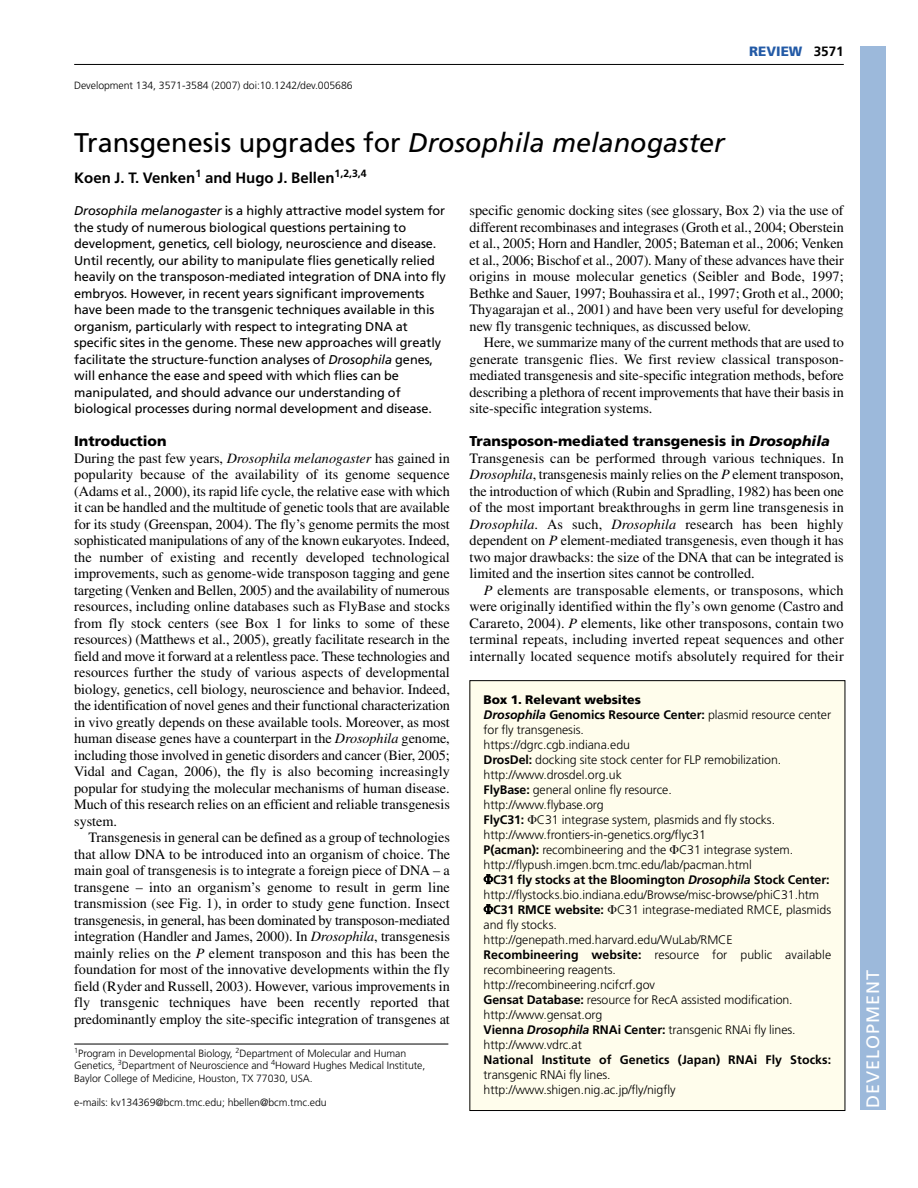
<style>
.page{position:relative;width:918px;height:1188px;background:#fff}
.page>*{position:absolute;margin:0;border:0;box-sizing:border-box;transform-origin:0 0}
.t1{font:27px "Frutiger LT Std";color:#000}
.t2{font:18px "Frutiger LT Std";letter-spacing:.055em;color:#fff}
.t3{font:700 15px "Frutiger LT Std";color:#000}
.t4{font:14.25px/16.5px "Times";letter-spacing:-.005em;color:#000;text-align:justify}
.t5{font:900 14.25px "Frutiger LT Std";color:#000}
.t6{font:900 13.5px "Frutiger LT Std";color:#235aa6}
.t7{font:700 13.5px "Frutiger LT Std";color:#000}
.t8{font:12.75px/16.5px "Frutiger LT Std";letter-spacing:-.005em;color:#000}
.t9{font:300 12.3px/15px "Frutiger LT Std";letter-spacing:-.005em;color:#000}
.t10{font:700 12.3px "Frutiger LT Std";letter-spacing:.005em;color:#000}
.t11{font:300 10.5px/12.5px "Frutiger LT Std";letter-spacing:-.005em;color:#000}
.s1{font-style:italic}
.s2{font-weight:900}
.s3{font-weight:700;font-style:italic}
.s4{font-weight:700}
.s5{font-family:"Mathematical Pi One";font-weight:400}
</style>
<div class="page">
<hr style="left:74px;top:1044px;width:374px;height:1px;background:#000">
<hr style="left:74px;top:64px;width:770px;height:1px;background:#000">
<div style="left:470px;top:681px;width:375px;height:430px;background:#fffdec"></div>
<div style="left:860px;top:46px;width:26px;height:1064px;background:#9cb9db"></div>
<p class="t11" style="left:74px;top:80px;width:280px">Development 134, 3571-3584 (2007) doi:10.1242/dev.005686</p>
<h1 class="t1" style="left:74px;top:132px;width:652px">Transgenesis upgrades for <span class="s1">Drosophila melanogaster</span></h1>
<p class="t3" style="left:74px;top:172px;width:294px">Koen J. T. Venken<sup>1</sup> and Hugo J. Bellen<sup>1,2,3,4</sup></p>
<p class="t6" style="left:749px;top:46px;width:55px">REVIEW</p>
<p class="t7" style="left:814px;top:46px;width:32px">3571</p>
<p class="t8" style="left:74px;top:204px;width:373px"><span class="s1">Drosophila melanogaster</span> is a highly attractive model system for the study of numerous biological questions pertaining to development, genetics, cell biology, neuroscience and disease.<br>Until recently, our ability to manipulate flies genetically relied heavily on the transposon-mediated integration of DNA into fly embryos. However, in recent years significant improvements have been made to the transgenic techniques available in this organism, particularly with respect to integrating DNA at specific sites in the genome. These new approaches will greatly facilitate the structure-function analyses of <span class="s1">Drosophila</span> genes, will enhance the ease and speed with which flies can be manipulated, and should advance our understanding of biological processes during normal development and disease.</p>
<p class="t5" style="left:74px;top:436px;width:94px">Introduction</p>
<p class="t4" style="left:74px;top:451px;width:377px">During the past few years, <span class="s1">Drosophila melanogaster</span> has gained in popularity because of the availability of its genome sequence (Adams et al., 2000), its rapid life cycle, the relative ease with which it can be handled and the multitude of genetic tools that are available for its study (Greenspan, 2004). The fly’s genome permits the most sophisticated manipulations of any of the known eukaryotes. Indeed, the number of existing and recently developed technological improvements, such as genome-wide transposon tagging and gene targeting (Venken and Bellen, 2005) and the availability of numerous resources, including online databases such as FlyBase and stocks from fly stock centers (see Box 1 for links to some of these resources) (Matthews et al., 2005), greatly facilitate research in the field and move it forward at a relentless pace. These technologies and resources further the study of various aspects of developmental biology, genetics, cell biology, neuroscience and behavior. Indeed, the identification of novel genes and their functional characterization in vivo greatly depends on these available tools. Moreover, as most human disease genes have a counterpart in the <span class="s1">Drosophila</span> genome, including those involved in genetic disorders and cancer (Bier, 2005; Vidal and Cagan, 2006), the fly is also becoming increasingly popular for studying the molecular mechanisms of human disease.<br>Much of this research relies on an efficient and reliable transgenesis system.</p>
<p class="t4" style="left:74px;top:831px;width:378px;text-indent:14px">Transgenesis in general can be defined as a group of technologies that allow DNA to be introduced into an organism of choice. The main goal of transgenesis is to integrate a foreign piece of DNA – a transgene – into an organism’s genome to result in germ line transmission (see Fig. 1), in order to study gene function. Insect transgenesis, in general, has been dominated by transposon-mediated integration (Handler and James, 2000). In <span class="s1">Drosophila</span>, transgenesis mainly relies on the <span class="s1">P</span> element transposon and this has been the foundation for most of the innovative developments within the fly field (Ryder and Russell, 2003). However, various improvements in fly transgenic techniques have been recently reported that predominantly employ the site-specific integration of transgenes at</p>
<p class="t11" style="left:74px;top:1048px;width:353px"><sup>1</sup>Program in Developmental Biology, <sup>2</sup>Department of Molecular and Human<br>Genetics, <sup>3</sup>Department of Neuroscience and <sup>4</sup>Howard Hughes Medical Institute,<br>Baylor College of Medicine, Houston, TX 77030, USA.</p>
<p class="t11" style="left:74px;top:1097px;width:254px">e-mails: kv134369@bcm.tmc.edu; hbellen@bcm.tmc.edu</p>
<p class="t4" style="left:470px;top:204px;width:376px">specific genomic docking sites (see glossary, Box 2) via the use of different recombinases and integrases (Groth et al., 2004; Oberstein et al., 2005; Horn and Handler, 2005; Bateman et al., 2006; Venken et al., 2006; Bischof et al., 2007). Many of these advances have their origins in mouse molecular genetics (Seibler and Bode, 1997; Bethke and Sauer, 1997; Bouhassira et al., 1997; Groth et al., 2000; Thyagarajan et al., 2001) and have been very useful for developing new fly transgenic techniques, as discussed below.</p>
<p class="t4" style="left:470px;top:336px;width:376px;text-indent:14px">Here, we summarize many of the current methods that are used to generate transgenic flies. We first review classical transposon&shy;mediated transgenesis and site-specific integration methods, before describing a plethora of recent improvements that have their basis in site-specific integration systems.</p>
<p class="t5" style="left:470px;top:436px;width:362px">Transposon-mediated transgenesis in <span class="s1">Drosophila</span></p>
<p class="t4" style="left:470px;top:451px;width:376px">Transgenesis can be performed through various techniques. In <span class="s1">Drosophila</span>, transgenesis mainly relies on the <span class="s1">P</span> element transposon, the introduction of which (Rubin and Spradling, 1982) has been one of the most important breakthroughs in germ line transgenesis in <span class="s1">Drosophila</span>. As such, <span class="s1">Drosophila</span> research has been highly dependent on <span class="s1">P</span> element-mediated transgenesis, even though it has two major drawbacks: the size of the DNA that can be integrated is limited and the insertion sites cannot be controlled.</p>
<p class="t4" style="left:470px;top:583px;width:376px;text-indent:14px"><span class="s1">P</span> elements are transposable elements, or transposons, which were originally identified within the fly’s own genome (Castro and Carareto, 2004). <span class="s1">P</span> elements, like other transposons, contain two terminal repeats, including inverted repeat sequences and other internally located sequence motifs absolutely required for their</p>
<p class="t9" style="left:484px;top:693px;width:349px"><span class="s2">Box 1. Relevant websites<br></span><span class="s3">Drosophila</span> <span class="s4">Genomics Resource Center:</span> plasmid resource center for fly transgenesis.<br>https://dgrc.cgb.indiana.edu<br><span class="s4">DrosDel:</span> docking site stock center for FLP remobilization. http://www.drosdel.org.uk<br><span class="s4">FlyBase:</span> general online fly resource.<br>http://www.flybase.org<br><span class="s4">FlyC31:</span> <span class="s5">-</span>C31 integrase system, plasmids and fly stocks. http://www.frontiers-in-genetics.org/flyc31<br><span class="s4">P(acman):</span> recombineering and the <span class="s5">-</span>C31 integrase system. http://flypush.imgen.bcm.tmc.edu/lab/pacman.html<br><span class="s5">-</span><span class="s4">C31 fly stocks at the Bloomington</span> <span class="s3">Drosophila</span> <span class="s4">Stock Center: </span>http://flystocks.bio.indiana.edu/Browse/misc-browse/phiC31.htm <span class="s5">-</span><span class="s4">C31 RMCE website:</span> <span class="s5">-</span>C31 integrase-mediated RMCE, plasmids and fly stocks.<br>http://genepath.med.harvard.edu/WuLab/RMCE<br><span class="s4">Recombineering website:</span> resource for public available recombineering reagents.<br>http://recombineering.ncifcrf.gov<br><span class="s4">Gensat Database:</span> resource for RecA assisted modification. http://www.gensat.org<br><span class="s4">Vienna</span> <span class="s3">Drosophila</span> <span class="s4">RNAi Center:</span> transgenic RNAi fly lines. http://www.vdrc.at</p>
<p class="t10" style="left:484px;top:1054px;width:349px">National Institute of Genetics (Japan) RNAi Fly Stocks:</p>
<p class="t9" style="left:484px;top:1068px;width:193px">transgenic RNAi fly lines. http://www.shigen.nig.ac.jp/fly/nigfly</p>
<p class="t2" style="left:862px;top:1108px;width:140px;rotate:-90deg">DEVELOPMENT</p>
</div>
